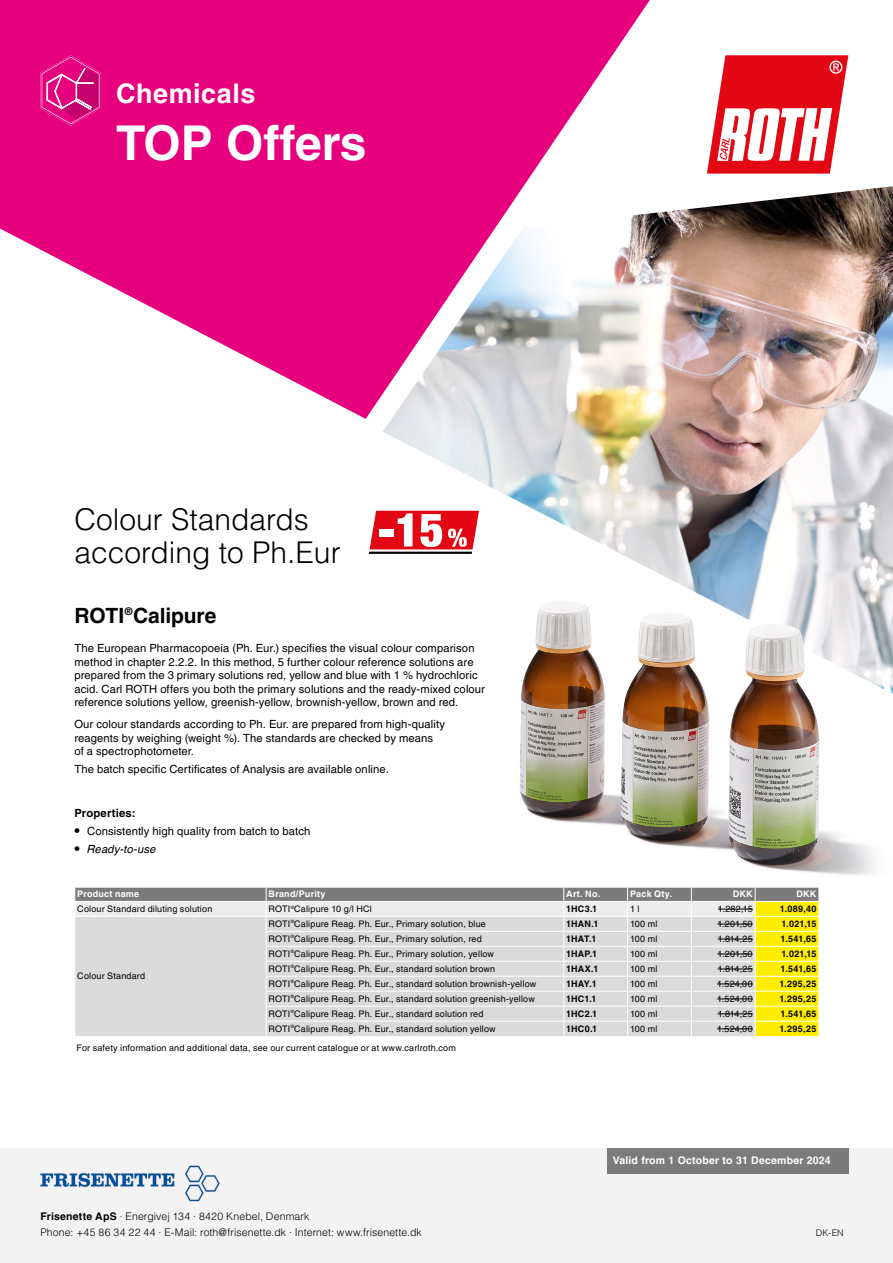
<style>
.page{position:relative;width:893px;height:1263px;background:#fff}
.page>*{position:absolute;margin:0;border:0;box-sizing:border-box;transform-origin:0 0}
.t1{font:700 48px "Helvetica LT Pro";color:#fff}
.t2{font:300 30px/33px "Helvetica LT Pro";color:#000}
.t3{font:700 27px "Helvetica LT Pro";letter-spacing:.02em;color:#fff}
.t4{font:700 21px "Helvetica LT Pro";letter-spacing:-.005em;color:#000}
.t5{font:11.25px/13.5px "Helvetica LT Pro";letter-spacing:.01em;color:#000}
.t6{font:italic 11.25px "Helvetica World";letter-spacing:.01em;color:#000}
.t7{font:700 11.25px "Helvetica LT Pro";letter-spacing:.015em;color:#000}
.t8{font:300 10.5px/16.8px "Helvetica LT Pro";letter-spacing:.01em;color:#000}
.t9{font:700 10.5px "Helvetica LT Pro";letter-spacing:.02em;color:#fff}
.t10{font:9px "Helvetica LT Pro";letter-spacing:.02em;color:#000}
.t11{font:700 9px "Helvetica LT Pro";letter-spacing:.03em;color:#000}
.t12{font:700 9px "Helvetica LT Pro";letter-spacing:.025em;color:#fff}
.t13{font:300 9px "Helvetica LT Pro";color:#000}
.s1{font-size:15px}
.s2{font-family:"Helvetica LT Pro";font-style:normal;font-size:15px}
.s3{font-weight:700}
</style>
<div class="page">
<svg style="left:0;top:0;width:650px;height:419px;fill:#e6007d"></svg>
<div style="left:0;top:1148px;width:893px;height:115px;background:#f3f3f3"></div>
<svg style="left:40px;top:55px;width:61px;height:71px;background:#e11d88"></svg>
<div style="left:607px;top:1148px;width:241px;height:26px;background:#7c7b7b"></div>
<svg style="left:707px;top:55px;width:141px;height:119px"></svg>
<img style="left:383px;top:186px;width:510px;height:414px">
<img style="left:477px;top:600px;width:416px;height:288px">
<svg style="left:75px;top:888px;width:744px;height:148px;background:#d7d6c5"></svg>
<hr style="left:718px;top:909px;width:35px;height:1px;background:#000">
<hr style="left:717px;top:924px;width:36px;height:1px;background:#000">
<hr style="left:718px;top:939px;width:35px;height:1px;background:#000">
<hr style="left:717px;top:954px;width:36px;height:1px;background:#000">
<hr style="left:718px;top:969px;width:35px;height:1px;background:#000">
<hr style="left:717px;top:984px;width:36px;height:1px;background:#000">
<hr style="left:717px;top:999px;width:36px;height:1px;background:#000">
<hr style="left:718px;top:1014px;width:35px;height:1px;background:#000">
<hr style="left:717px;top:1028px;width:36px;height:1px;background:#000">
<hr style="left:369px;top:549px;width:103px;height:3px;background:#fff">
<hr style="left:369px;top:552px;width:103px;height:2px;background:#000">
<svg style="left:370px;top:511px;width:109px;height:38px"></svg>
<img style="left:40px;top:1165px;width:180px;height:37px">
<h3 class="t3" style="left:116px;top:77px;width:141px">Chemicals</h3>
<h1 class="t1" style="left:116px;top:114px;width:252px">TOP Offers</h1>
<h2 class="t2" style="left:74px;top:502px;width:268px">Colour Standards according to Ph.Eur</h2>
<h3 class="t4" style="left:74px;top:603px;width:144px">ROTI<sup>®</sup>Calipure</h3>
<p class="t5" style="left:74px;top:642px;width:412px">The European Pharmacopoeia (Ph. Eur.) specifies the visual colour comparison method in chapter 2.2.2. In this method, 5 further colour reference solutions are prepared from the 3 primary solutions red, yellow and blue with 1 % hydrochloric acid. Carl ROTH offers you both the primary solutions and the ready-mixed colour reference solutions yellow, greenish-yellow, brownish-yellow, brown and red.</p>
<p class="t5" style="left:74px;top:718px;width:372px">Our colour standards according to Ph. Eur. are prepared from high-quality reagents by weighing (weight %). The standards are checked by means of a spectrophotometer.</p>
<p class="t5" style="left:74px;top:762px;width:316px">The batch specific Certificates of Analysis are available online.</p>
<p class="t7" style="left:74px;top:806px;width:63px">Properties:</p>
<p class="t5" style="left:74px;top:824px;width:237px"><span class="s1">•</span> Consistently high quality from batch to batch</p>
<p class="t6" style="left:74px;top:842px;width:83px"><span class="s2">•</span> Ready-to-use</p>
<p class="t12" style="left:77px;top:888px;width:63px">Product name</p>
<p class="t12" style="left:269px;top:888px;width:58px">Brand/Purity</p>
<p class="t12" style="left:566px;top:888px;width:35px">Art. No.</p>
<p class="t12" style="left:630px;top:888px;width:44px">Pack Qty.</p>
<p class="t12" style="left:733px;top:888px;width:21px">DKK</p>
<p class="t12" style="left:796px;top:888px;width:21px">DKK</p>
<p class="t10" style="left:77px;top:904px;width:137px">Colour Standard diluting solution</p>
<p class="t10" style="left:269px;top:904px;width:105px">ROTI<sup>®</sup>Calipure 10 g/l HCl</p>
<p class="t11" style="left:566px;top:903px;width:32px">1HC3.1</p>
<p class="t10" style="left:630px;top:904px;width:11px">1 l</p>
<p class="t10" style="left:718px;top:904px;width:36px">1.282,15</p>
<p class="t11" style="left:780px;top:903px;width:38px">1.089,40</p>
<p class="t10" style="left:269px;top:919px;width:219px">ROTI<sup>®</sup>Calipure Reag. Ph. Eur., Primary solution, blue</p>
<p class="t11" style="left:566px;top:918px;width:34px">1HAN.1</p>
<p class="t10" style="left:630px;top:919px;width:29px">100 ml</p>
<p class="t10" style="left:717px;top:919px;width:37px">1.201,50</p>
<p class="t11" style="left:781px;top:918px;width:37px">1.021,15</p>
<p class="t10" style="left:269px;top:934px;width:215px">ROTI<sup>®</sup>Calipure Reag. Ph. Eur., Primary solution, red</p>
<p class="t11" style="left:566px;top:933px;width:32px">1HAT.1</p>
<p class="t10" style="left:630px;top:934px;width:29px">100 ml</p>
<p class="t10" style="left:718px;top:934px;width:36px">1.814,25</p>
<p class="t11" style="left:780px;top:933px;width:37px">1.541,65</p>
<p class="t10" style="left:269px;top:949px;width:227px">ROTI<sup>®</sup>Calipure Reag. Ph. Eur., Primary solution, yellow</p>
<p class="t11" style="left:566px;top:948px;width:32px">1HAP.1</p>
<p class="t10" style="left:630px;top:949px;width:29px">100 ml</p>
<p class="t10" style="left:717px;top:949px;width:37px">1.201,50</p>
<p class="t11" style="left:781px;top:948px;width:37px">1.021,15</p>
<p class="t10" style="left:269px;top:963px;width:228px">ROTI<sup>®</sup>Calipure Reag. Ph. Eur., standard solution brown</p>
<p class="t11" style="left:566px;top:963px;width:34px">1HAX.1</p>
<p class="t10" style="left:630px;top:963px;width:29px">100 ml</p>
<p class="t10" style="left:718px;top:963px;width:36px">1.814,25</p>
<p class="t11" style="left:780px;top:963px;width:37px">1.541,65</p>
<p class="t10" style="left:269px;top:978px;width:269px">ROTI<sup>®</sup>Calipure Reag. Ph. Eur., standard solution brownish-yellow</p>
<p class="t11" style="left:566px;top:978px;width:32px">1HAY.1</p>
<p class="t10" style="left:630px;top:978px;width:29px">100 ml</p>
<p class="t10" style="left:717px;top:978px;width:37px">1.524,00</p>
<p class="t11" style="left:779px;top:978px;width:39px">1.295,25</p>
<p class="t10" style="left:269px;top:993px;width:268px">ROTI<sup>®</sup>Calipure Reag. Ph. Eur., standard solution greenish-yellow</p>
<p class="t11" style="left:566px;top:993px;width:32px">1HC1.1</p>
<p class="t10" style="left:630px;top:993px;width:29px">100 ml</p>
<p class="t10" style="left:717px;top:993px;width:37px">1.524,00</p>
<p class="t11" style="left:779px;top:993px;width:39px">1.295,25</p>
<p class="t10" style="left:269px;top:1008px;width:216px">ROTI<sup>®</sup>Calipure Reag. Ph. Eur., standard solution red</p>
<p class="t11" style="left:566px;top:1008px;width:32px">1HC2.1</p>
<p class="t10" style="left:630px;top:1008px;width:29px">100 ml</p>
<p class="t10" style="left:718px;top:1008px;width:36px">1.814,25</p>
<p class="t11" style="left:780px;top:1008px;width:37px">1.541,65</p>
<p class="t10" style="left:269px;top:1023px;width:229px">ROTI<sup>®</sup>Calipure Reag. Ph. Eur., standard solution yellow</p>
<p class="t11" style="left:566px;top:1023px;width:32px">1HC0.1</p>
<p class="t10" style="left:630px;top:1023px;width:29px">100 ml</p>
<p class="t10" style="left:717px;top:1023px;width:37px">1.524,00</p>
<p class="t11" style="left:779px;top:1023px;width:39px">1.295,25</p>
<p class="t10" style="left:77px;top:1043px;width:381px">For safety information and additional data, see our current catalogue or at www.carlroth.com</p>
<p class="t10" style="left:77px;top:971px;width:69px">Colour Standard</p>
<p class="t8" style="left:40px;top:1207px;width:383px"><span class="s3">Frisenette ApS</span> · Energivej 134 · 8420 Knebel, Denmark<br>Phone: +45 86 34 22 44 · E-Mail: roth@frisenette.dk · Internet: www.frisenette.dk</p>
<p class="t9" style="left:613px;top:1154px;width:220px">Valid from 1 October to 31 December 2024</p>
<p class="t13" style="left:816px;top:1227px;width:30px">DK-EN</p>
</div>
